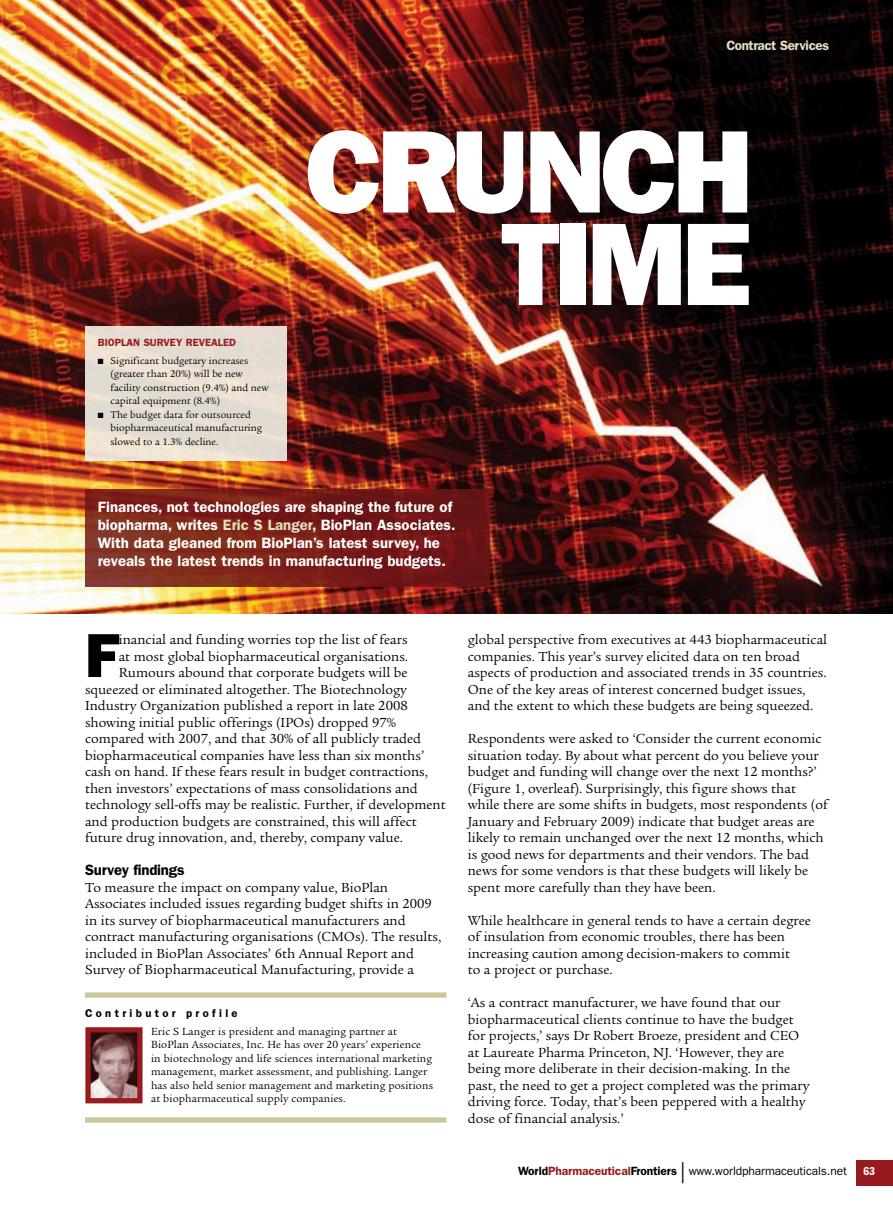
<style>
.page{position:relative;width:893px;height:1217px;background:#fff}
.page>*{position:absolute;margin:0;border:0;box-sizing:border-box;transform-origin:0 0}
.t1{font:118.05px/92.4px "ITC Franklin Gothic Std Hvy";letter-spacing:-.05em;color:#fff;text-align:right}
.t2{font:62.4px "ITC Franklin Gothic Std Hvy";color:#000}
.t3{font:600 15px/18px "ITC Franklin Gothic Std";color:#fff}
.t4{font:600 15px "ITC Franklin Gothic Std";color:#000}
.t5{font:14.25px/16.5px "Legacy Serif Std";color:#000}
.t6{font:600 13.5px "ITC Franklin Gothic Std";letter-spacing:-.03em;color:#e4e0c3}
.t7{font:12px "ITC Franklin Gothic Std";letter-spacing:-.01em;color:#000}
.t8{font:12px "ITC Franklin Gothic Std Dm Cd";color:#fff}
.t9{font:11.25px/13.5px "Legacy Serif Std";letter-spacing:.01em;color:#000}
.t10{font:600 11.25px "ITC Franklin Gothic Std";letter-spacing:.3em;color:#000}
.t11{font:10.5px/13.5px "Legacy Serif Std";color:#000}
.t12{font:600 10.5px "ITC Franklin Gothic Std";color:#971b1e}
.t13{font:7.5px "Zapf Dingbats Std";color:#000}
.s1{color:#e4e0c3}
.s2{font-weight:600}
.s3{font-weight:600;color:#971b1e}
.s4{font-size:21px}
</style>
<div class="page">
<div style="left:856px;top:1159px;width:37px;height:26px;background:#971b1e"></div>
<img style="left:0;top:0;width:893px;height:613px">
<svg style="left:85px;top:489px;width:405px;height:97px;background:#782019"></svg>
<div style="left:85px;top:326px;width:202px;height:134px;background:linear-gradient(to right,#e9dfd3,#e5dcd3)"></div>
<img style="left:91px;top:1032px;width:46px;height:65px">
<div style="left:85px;top:1026px;width:58px;height:77px;border:5px solid #971b1e"></div>
<div style="left:85px;top:992px;width:361px;height:5px;background:#cac59b"></div>
<div style="left:85px;top:1117px;width:361px;height:5px;background:#cac59b"></div>
<p class="t6" style="left:726px;top:37px;width:104px">Contract Services</p>
<p class="t12" style="left:98px;top:336px;width:115px">Bioplan Survey reveale</p>
<p class="t12" style="left:229px;top:336px;width:8px">d</p>
<p class="t11" style="left:111px;top:354px;width:159px">Significant budgetary increases (greater than 20%) will be new facility construction (9.4%) and new capital equipment (8.4%)<br>The budget data for outsourced biopharmaceutical manufacturing slowed to a 1.3% decline.</p>
<p class="t13" style="left:98px;top:357px;width:7px">■</p>
<p class="t13" style="left:98px;top:411px;width:7px">■</p>
<h1 class="t1" style="left:305px;top:126px;width:449px">CRUNCH<br>TIME</h1>
<p class="t3" style="left:98px;top:498px;width:359px">Finances, not technologies are shaping the future of biopharma, writes <span class="s1">Eric S Langer</span>, BioPlan Associates.<br>With data gleaned from BioPlan’s latest survey, he reveals the latest trends in manufacturing budgets.</p>
<h2 class="t2" style="left:85px;top:618px;width:35px">F</h2>
<p class="t5" style="left:119px;top:631px;width:290px">inancial and funding worries top the list of fears</p>
<p class="t5" style="left:119px;top:647px;width:291px">at most global biopharmaceutical organisations.</p>
<p class="t5" style="left:119px;top:664px;width:290px">Rumours abound that corporate budgets will be</p>
<p class="t5" style="left:85px;top:680px;width:323px">squeezed or eliminated altogether. The Biotechnology</p>
<p class="t5" style="left:85px;top:697px;width:324px">Industry Organization published a report in late 2008</p>
<p class="t5" style="left:85px;top:713px;width:313px">showing initial public offerings (IPOs) dropped 97%</p>
<p class="t5" style="left:85px;top:730px;width:338px">compared with 2007, and that 30% of all publicly traded</p>
<p class="t5" style="left:85px;top:746px;width:341px">biopharmaceutical companies have less than six months’</p>
<p class="t5" style="left:85px;top:763px;width:344px">cash on hand. If these fears result in budget contractions,</p>
<p class="t5" style="left:85px;top:779px;width:334px">then investors’ expectations of mass consolidations and</p>
<p class="t5" style="left:85px;top:796px;width:362px">technology sell-offs may be realistic. Further, if development</p>
<p class="t5" style="left:85px;top:812px;width:333px">and production budgets are constrained, this will affect</p>
<p class="t5" style="left:85px;top:829px;width:319px">future drug innovation, and, thereby, company value.</p>
<p class="t4" style="left:85px;top:860px;width:101px">Survey findings</p>
<p class="t5" style="left:85px;top:878px;width:358px">To measure the impact on company value, BioPlan Associates included issues regarding budget shifts in 2009 in its survey of biopharmaceutical manufacturers and contract manufacturing organisations (CMOs). The results, included in BioPlan Associates’ 6th Annual Report and Survey of Biopharmaceutical Manufacturing, provide a</p>
<p class="t10" style="left:85px;top:1005px;width:154px">Contributor profile</p>
<p class="t9" style="left:151px;top:1024px;width:284px">Eric S Langer is president and managing partner at BioPlan Associates, Inc. He has over 20 years’ experience in biotechnology and life sciences international marketing management, market assessment, and publishing. Langer has also held senior management and marketing positions at biopharmaceutical supply companies.</p>
<p class="t5" style="left:468px;top:631px;width:361px">global perspective from executives at 443 biopharmaceutical companies. This year’s survey elicited data on ten broad aspects of production and associated trends in 35 countries.<br>One of the key areas of interest concerned budget issues, and the extent to which these budgets are being squeezed.</p>
<p class="t5" style="left:468px;top:730px;width:362px">Respondents were asked to ‘Consider the current economic situation today. By about what percent do you believe your budget and funding will change over the next 12 months?’ (Figure 1, overleaf). Surprisingly, this figure shows that while there are some shifts in budgets, most respondents (of January and February 2009) indicate that budget areas are likely to remain unchanged over the next 12 months, which is good news for departments and their vendors. The bad news for some vendors is that these budgets will likely be spent more carefully than they have been.</p>
<p class="t5" style="left:468px;top:911px;width:345px">While healthcare in general tends to have a certain degree of insulation from economic troubles, there has been increasing caution among decision-makers to commit<br>to a project or purchase.</p>
<p class="t5" style="left:468px;top:994px;width:343px">‘As a contract manufacturer, we have found that our biopharmaceutical clients continue to have the budget for projects,’ says Dr Robert Broeze, president and CEO at Laureate Pharma Princeton, NJ. ‘However, they are being more deliberate in their decision-making. In the past, the need to get a project completed was the primary driving force. Today, that’s been peppered with a healthy dose of financial analysis.’</p>
<p class="t7" style="left:518px;top:1163px;width:330px"><span class="s2">World</span><span class="s3">Pharmaceutical</span><span class="s2">Frontiers</span> <span class="s4">|</span> www.worldpharmaceuticals.net</p>
<p class="t8" style="left:863px;top:1163px;width:14px">63</p>
</div>
